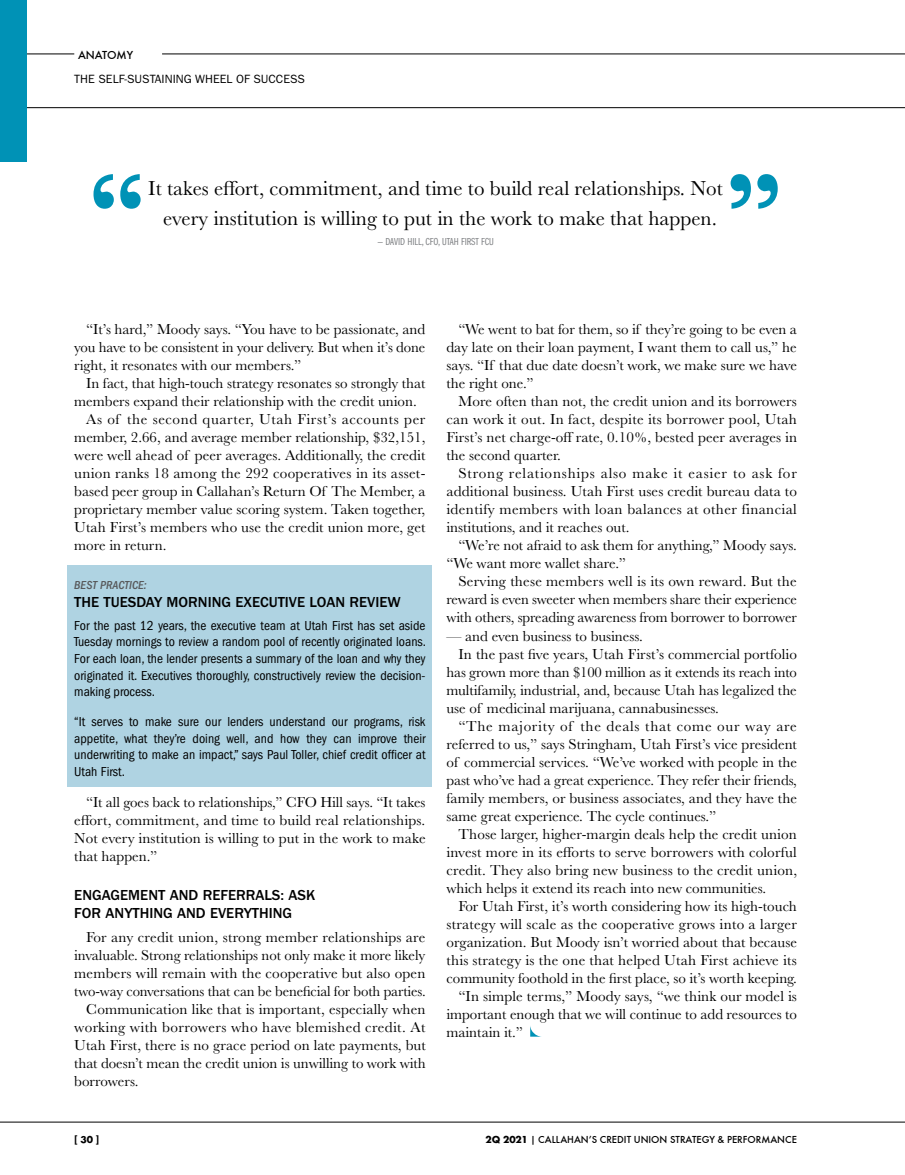
<style>
.page{position:relative;width:905px;height:1175px;background:#fff}
.page>*{position:absolute;margin:0;border:0;box-sizing:border-box;transform-origin:0 0}
.t1{font:21px/30px "Baskerville MT Std";color:#000;text-align:center}
.t2{font:15px/18px "Baskerville MT Std";color:#000;text-align:justify}
.t3{font:500 15px/18px "ITC Franklin Gothic Std";color:#000}
.t4{font:15px "Baskerville MT Std";letter-spacing:.02em;color:#000}
.t5{font:15px "Baskerville MT Std";letter-spacing:.025em;color:#000}
.t6{font:15px "Baskerville MT Std";letter-spacing:.04em;color:#000}
.t7{font:15px "Baskerville MT Std";letter-spacing:.045em;color:#000}
.t8{font:condensed 13.5px/16.5px "ITC Franklin Gothic Std";color:#000;text-align:justify}
.t9{font:12px "ITC Franklin Gothic Std";color:#000}
.t10{font:italic 500 condensed 12px "ITC Franklin Gothic Std";color:#58595b}
.t11{font:12px "Futura T Medium";color:#000}
.t12{font:10.5px "Futura T Medium";color:#000}
.t13{font:10.5px "ITC Franklin Gothic Std Bk Cp";color:#808285}
.t14{font:10.5px "Futura T Bold";color:#000}
.s1{font-family:"Futura T Bold"}
</style>
<div class="page">
<hr style="left:0;top:1121px;width:904px;height:1px;background:#000">
<hr style="left:0;top:107px;width:904px;height:1px;background:#000">
<hr style="left:0;top:54px;width:74px;height:1px;background:#000">
<hr style="left:162px;top:54px;width:742px;height:1px;background:#000">
<div style="left:0;top:0;width:27px;height:162px;background:#0092b6"></div>
<div style="left:68px;top:565px;width:364px;height:54px;background:#afd3e2"></div>
<div style="left:68px;top:607px;width:364px;height:100px;background:#afd3e2"></div>
<div style="left:68px;top:703px;width:364px;height:83px;background:#afd3e2"></div>
<svg style="left:530px;top:1026px;width:8px;height:10px"></svg>
<svg style="left:93px;top:174px;width:48px;height:35px"></svg>
<svg style="left:730px;top:174px;width:47px;height:35px"></svg>
<p class="t11" style="left:78px;top:48px;width:57px">ANATOMY</p>
<p class="t9" style="left:74px;top:72px;width:68px">THE SELF-SUSTAINING</p>
<p class="t9" style="left:195px;top:72px;width:96px">WHEEL OF SUCCESS</p>
<h1 class="t1" style="left:148px;top:173px;width:576px">It takes effort, commitment, and time to build real relationships. Not every institution is willing to put in the work to make that happen.</h1>
<p class="t13" style="left:377px;top:236px;width:118px">— DAVID HILL, CFO, UTAH FIRST FCU</p>
<p class="t2" style="left:74px;top:320px;width:352px;text-indent:12px">“It’s hard,” Moody says. “You have to be passionate, and you have to be consistent in your delivery. But when it’s done right, it resonates with our members.”</p>
<p class="t2" style="left:86px;top:374px;width:340px">In fact, that high-touch strategy resonates so strongly that</p>
<p class="t2" style="left:74px;top:392px;width:344px">members expand their relationship with the credit union.</p>
<p class="t6" style="left:86px;top:411px;width:340px">As of the second quarter, Utah First’s accounts per</p>
<p class="t2" style="left:74px;top:428px;width:352px">member, 2.66, and average member relationship, $32,151,</p>
<p class="t2" style="left:74px;top:446px;width:353px">were well ahead of peer averages. Additionally, the credit</p>
<p class="t4" style="left:74px;top:465px;width:352px">union ranks 18 among the 292 cooperatives in its asset-</p>
<p class="t2" style="left:74px;top:482px;width:353px">based peer group in Callahan’s Return Of The Member, a</p>
<p class="t2" style="left:74px;top:500px;width:352px">proprietary member value scoring system. Taken together,</p>
<p class="t2" style="left:74px;top:518px;width:353px">Utah First’s members who use the credit union more, get</p>
<p class="t2" style="left:74px;top:536px;width:94px">more in return.</p>
<p class="t10" style="left:74px;top:579px;width:74px">BEST PRACTICE:</p>
<p class="t3" style="left:74px;top:593px;width:328px">THE TUESDAY MORNING EXECUTIVE LOAN REVIEW</p>
<p class="t8" style="left:74px;top:617px;width:353px">For the past 12 years, the executive team at Utah First has set aside Tuesday mornings to review a random pool of recently originated loans.<br>For each loan, the lender presents a summary of the loan and why they originated it. Executives thoroughly, constructively review the decision&shy;making process.</p>
<p class="t8" style="left:74px;top:713px;width:353px">“It serves to make sure our lenders understand our programs, risk appetite, what they’re doing well, and how they can improve their underwriting to make an impact,” says Paul Toller, chief credit officer at Utah First.</p>
<p class="t2" style="left:74px;top:793px;width:353px;text-indent:12px">“It all goes back to relationships,” CFO Hill says. “It takes effort, commitment, and time to build real relationships.<br>Not every institution is willing to put in the work to make that happen.”</p>
<p class="t3" style="left:74px;top:886px;width:242px">ENGAGEMENT AND REFERRALS: ASK<br>FOR ANYTHING AND EVERYTHING</p>
<p class="t2" style="left:86px;top:928px;width:341px">For any credit union, strong member relationships are</p>
<p class="t2" style="left:74px;top:946px;width:352px">invaluable. Strong relationships not only make it more likely</p>
<p class="t2" style="left:74px;top:964px;width:353px">members will remain with the cooperative but also open</p>
<p class="t2" style="left:74px;top:982px;width:353px">two-way conversations that can be beneficial for both parties.</p>
<p class="t2" style="left:86px;top:1000px;width:341px">Communication like that is important, especially when</p>
<p class="t5" style="left:74px;top:1018px;width:353px">working with borrowers who have blemished credit. At</p>
<p class="t2" style="left:74px;top:1036px;width:353px">Utah First, there is no grace period on late payments, but</p>
<p class="t2" style="left:74px;top:1054px;width:353px">that doesn’t mean the credit union is unwilling to work with</p>
<p class="t2" style="left:74px;top:1072px;width:66px">borrowers.</p>
<p class="t2" style="left:446px;top:320px;width:352px;text-indent:12px">“We went to bat for them, so if they’re going to be even a day late on their loan payment, I want them to call us,” he says. “If that due date doesn’t work, we make sure we have the right one.”</p>
<p class="t2" style="left:446px;top:392px;width:352px;text-indent:12px">More often than not, the credit union and its borrowers can work it out. In fact, despite its borrower pool, Utah First’s net charge-off rate, 0.10%, bested peer averages in the second quarter.</p>
<p class="t2" style="left:446px;top:464px;width:352px;text-indent:12px">Strong relationships also make it easier to ask for additional business. Utah First uses credit bureau data to identify members with loan balances at other financial institutions, and it reaches out.</p>
<p class="t2" style="left:446px;top:536px;width:352px;text-indent:12px">“We’re not afraid to ask them for anything,” Moody says. “We want more wallet share.”</p>
<p class="t2" style="left:446px;top:572px;width:352px;text-indent:12px">Serving these members well is its own reward. But the reward is even sweeter when members share their experience with others, spreading awareness from borrower to borrower</p>
<p class="t2" style="left:446px;top:626px;width:198px">— and even business to business.</p>
<p class="t2" style="left:458px;top:644px;width:340px">In the past five years, Utah First’s commercial portfolio</p>
<p class="t2" style="left:446px;top:662px;width:352px">has grown more than $100 million as it extends its reach into</p>
<p class="t2" style="left:446px;top:680px;width:352px">multifamily, industrial, and, because Utah has legalized the</p>
<p class="t2" style="left:446px;top:698px;width:274px">use of medicinal marijuana, cannabusinesses.</p>
<p class="t7" style="left:458px;top:717px;width:340px">“The majority of the deals that come our way are</p>
<p class="t2" style="left:446px;top:734px;width:352px">referred to us,” says Stringham, Utah First’s vice president</p>
<p class="t2" style="left:446px;top:752px;width:352px">of commercial services. “We’ve worked with people in the</p>
<p class="t2" style="left:446px;top:770px;width:352px">past who’ve had a great experience. They refer their friends,</p>
<p class="t2" style="left:446px;top:788px;width:352px">family members, or business associates, and they have the</p>
<p class="t2" style="left:446px;top:806px;width:271px">same great experience. The cycle continues.”</p>
<p class="t2" style="left:458px;top:824px;width:340px">Those larger, higher-margin deals help the credit union</p>
<p class="t2" style="left:446px;top:842px;width:352px">invest more in its efforts to serve borrowers with colorful</p>
<p class="t2" style="left:446px;top:860px;width:352px">credit. They also bring new business to the credit union,</p>
<p class="t2" style="left:446px;top:878px;width:321px">which helps it extend its reach into new communities.</p>
<p class="t2" style="left:458px;top:896px;width:340px">For Utah First, it’s worth considering how its high-touch</p>
<p class="t2" style="left:446px;top:914px;width:352px">strategy will scale as the cooperative grows into a larger</p>
<p class="t2" style="left:446px;top:932px;width:352px">organization. But Moody isn’t worried about that because</p>
<p class="t2" style="left:446px;top:950px;width:352px">this strategy is the one that helped Utah First achieve its</p>
<p class="t2" style="left:446px;top:968px;width:352px">community foothold in the first place, so it’s worth keeping.</p>
<p class="t2" style="left:458px;top:986px;width:340px">“In simple terms,” Moody says, “we think our model is</p>
<p class="t2" style="left:446px;top:1004px;width:352px">important enough that we will continue to add resources to</p>
<p class="t2" style="left:446px;top:1022px;width:78px">maintain it.”</p>
<p class="t14" style="left:74px;top:1133px;width:26px">[ 30 ]</p>
<p class="t12" style="left:485px;top:1133px;width:313px"><span class="s1">2Q 2021</span> | CALLAHAN’S CREDIT UNION STRATEGY &amp; PERFORMANCE</p>
</div>
